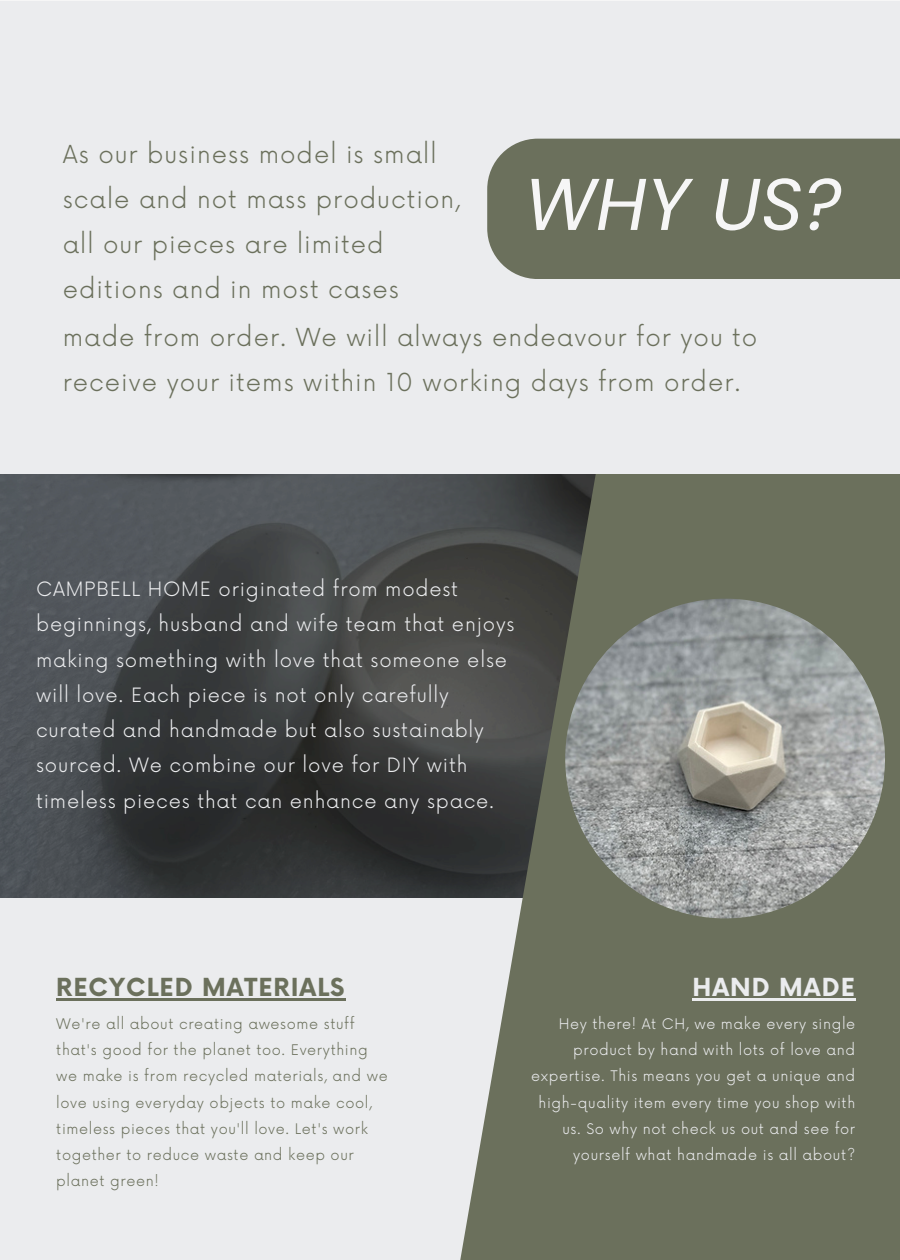
<style>
.page{position:relative;width:900px;height:1260px;background:#fff}
.page>*{position:absolute;margin:0;border:0;box-sizing:border-box;transform-origin:0 0}
.t1{font:italic 73.25px "Poppins";color:#f6f6f6}
.t2{font:300 24.25px/45px "Now";letter-spacing:.04em;color:#6b705c}
.t3{font:700 24.25px "Now";letter-spacing:.04em;color:#6b705c}
.t4{font:700 24.25px "Now";letter-spacing:.04em;color:#ebecee}
.t5{font:300 19.25px/35.2px "Now";letter-spacing:.04em;color:#ebecee}
.t6{font:300 14.25px/26.2px "Now";letter-spacing:.045em;color:#6b705c}
.t7{font:300 14.25px/26.2px "Now";letter-spacing:.04em;color:#ebecee;text-align:right}
</style>
<div class="page">
<img style="left:0;top:474px;width:454px;height:425px">
<div style="left:0;top:899px;width:549px;height:361px;background:#ebecee"></div>
<svg style="left:454px;top:474px;width:446px;height:786px;background:#6a6e5f"></svg>
<img style="left:565px;top:599px;width:320px;height:319px;border-radius:50%">
<div style="left:0;top:1px;width:900px;height:473px;background:#ebecee"></div>
<div style="left:487px;top:139px;width:413px;height:140px;background:#6b705c"></div>
<hr style="left:56px;top:998px;width:290px;height:3px;background:#6b705c">
<hr style="left:692px;top:998px;width:164px;height:3px;background:#ebecee">
<h2 class="t2" style="left:63px;top:133px;width:399px">As our business model is small scale and not mass production, all our pieces are limited editions and in most cases</h2>
<p class="t2" style="left:63px;top:316px;width:696px">made from order. We will always endeavour for you to receive your items within 10 working days from order.</p>
<h1 class="t1" style="left:524px;top:153px;width:319px">WHY US?</h1>
<p class="t5" style="left:36px;top:572px;width:480px">CAMPBELL HOME originated from modest beginnings, husband and wife team that enjoys making something with love that someone else will love. Each piece is not only carefully curated and handmade but also sustainably sourced. We combine our love for DIY with timeless pieces that can enhance any space.</p>
<p class="t3" style="left:56px;top:974px;width:290px">RECYCLED MATERIALS</p>
<p class="t6" style="left:56px;top:1012px;width:333px">We're all about creating awesome stuff that's good for the planet too. Everything we make is from recycled materials, and we love using everyday objects to make cool, timeless pieces that you'll love. Let's work together to reduce waste and keep our planet green!</p>
<p class="t4" style="left:692px;top:974px;width:164px">HAND MADE</p>
<p class="t7" style="left:531px;top:1012px;width:326px">Hey there! At CH, we make every single product by hand with lots of love and expertise. This means you get a unique and high-quality item every time you shop with us. So why not check us out and see for yourself what handmade is all about?</p>
</div>
